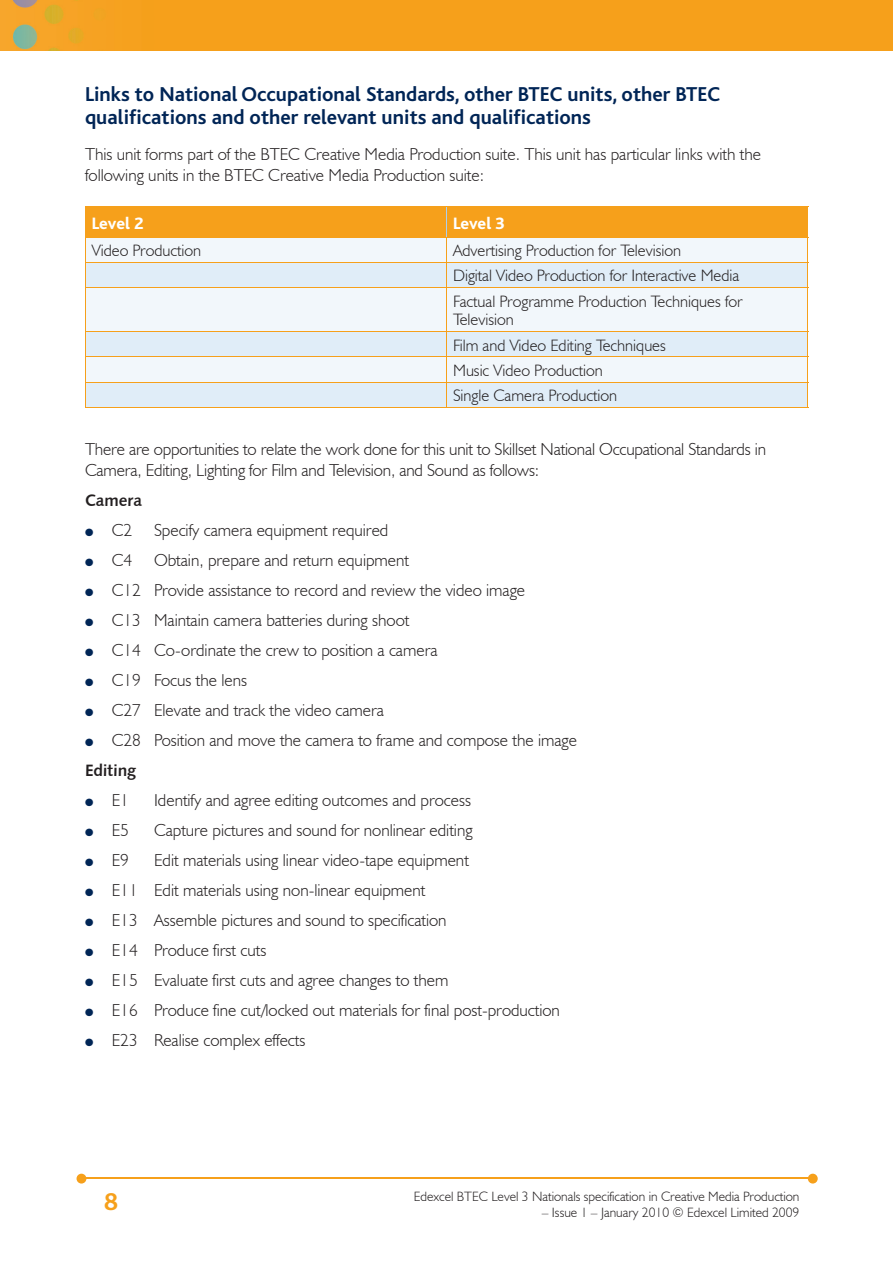
<style>
.page{position:relative;width:893px;height:1263px;background:#fff}
.page>*{position:absolute;margin:0;border:0;box-sizing:border-box;transform-origin:0 0}
.t1{font:700 25.5px "Bliss";color:#f6a01b}
.t2{font:700 21px/22.5px "Bliss";color:#002556}
.t3{font:300 17.25px/30px "Humanist 521 BT";color:#231f20}
.t4{font:800 17.25px "Bliss";letter-spacing:-.005em;color:#fff}
.t5{font:300 16.5px/25.3px "Humanist 521 BT";color:#231f20}
.t6{font:16.5px "Humanist 531 BT Bold A";color:#231f20}
.t7{font:300 13.5px "Humanist 521 BT";color:#231f20}
.t8{font:10.5px "Zapf Dingbats";color:#002556}
</style>
<div class="page">
<img style="left:0;top:0;width:893px;height:51px">
<hr style="left:82px;top:1178px;width:728px;height:1px;background:#f6a01b">
<svg style="left:808px;top:1174px;width:10px;height:9px"></svg>
<svg style="left:77px;top:1174px;width:9px;height:9px"></svg>
<svg style="left:86px;top:288px;width:721px;height:119px;fill:#f2f7fb"></svg>
<hr style="left:85px;top:206px;width:362px;height:1px;background:#f6a01b">
<hr style="left:447px;top:206px;width:361px;height:1px;background:#f6a01b">
<svg style="left:85px;top:207px;width:723px;height:80px"></svg>
<hr style="left:85px;top:262px;width:362px;height:1px;background:#f6a01b">
<hr style="left:447px;top:262px;width:361px;height:1px;background:#f6a01b">
<hr style="left:446px;top:288px;width:1px;height:43px;background:#f6a01b">
<hr style="left:85px;top:288px;width:1px;height:43px;background:#f6a01b">
<hr style="left:807px;top:288px;width:1px;height:43px;background:#f6a01b">
<hr style="left:85px;top:287px;width:362px;height:1px;background:#f6a01b">
<hr style="left:447px;top:287px;width:361px;height:1px;background:#f6a01b">
<hr style="left:85px;top:331px;width:362px;height:1px;background:#f6a01b">
<hr style="left:447px;top:331px;width:361px;height:1px;background:#f6a01b">
<hr style="left:85px;top:357px;width:362px;height:1px;background:#f6a01b">
<hr style="left:447px;top:357px;width:361px;height:1px;background:#f6a01b">
<svg style="left:446px;top:332px;width:1px;height:75px"></svg>
<hr style="left:85px;top:407px;width:362px;height:1px;background:#f6a01b">
<hr style="left:447px;top:407px;width:361px;height:1px;background:#f6a01b">
<svg style="left:85px;top:332px;width:1px;height:75px"></svg>
<svg style="left:807px;top:332px;width:1px;height:75px"></svg>
<hr style="left:85px;top:382px;width:362px;height:1px;background:#f6a01b">
<hr style="left:447px;top:382px;width:361px;height:1px;background:#f6a01b">
<p class="t2" style="left:85px;top:83px;width:637px">Links to National Occupational Standards, other BTEC units, other BTEC qualifications and other relevant units and qualifications</p>
<p class="t3" style="left:85px;top:143px;width:677px;line-height:21px">This unit forms part of the BTEC Creative Media Production suite. This unit has particular links with the following units in the BTEC Creative Media Production suite:</p>
<p class="t4" style="left:92px;top:214px;width:53px">Level 2</p>
<p class="t4" style="left:453px;top:214px;width:53px">Level 3</p>
<p class="t5" style="left:92px;top:237px;width:111px">Video Production</p>
<p class="t5" style="left:453px;top:237px;width:291px">Advertising Production for Television<br>Digital Video Production for Interactive Media<br>Factual Programme Production Techniques for</p>
<p class="t5" style="left:453px;top:307px;width:214px">Television<br>Film and Video Editing Techniques<br>Music Video Production<br>Single Camera Production</p>
<p class="t3" style="left:85px;top:438px;width:683px;line-height:21px">There are opportunities to relate the work done for this unit to Skillset National Occupational Standards in<br>Camera, Editing, Lighting for Film and Television, and Sound as follows:</p>
<p class="t6" style="left:85px;top:490px;width:59px">Camera</p>
<p class="t3" style="left:112px;top:514px;width:22px">C2</p>
<p class="t3" style="left:154px;top:514px;width:236px">Specify camera equipment required</p>
<p class="t3" style="left:112px;top:544px;width:22px">C4</p>
<p class="t8" style="left:85px;top:527px;width:10px">●</p>
<p class="t8" style="left:85px;top:557px;width:10px">●</p>
<p class="t8" style="left:85px;top:587px;width:10px">●</p>
<p class="t8" style="left:85px;top:617px;width:10px">●</p>
<p class="t8" style="left:85px;top:647px;width:10px">●</p>
<p class="t8" style="left:85px;top:677px;width:10px">●</p>
<p class="t8" style="left:85px;top:707px;width:10px">●</p>
<p class="t8" style="left:85px;top:737px;width:10px">●</p>
<p class="t3" style="left:112px;top:544px;width:467px;text-indent:42px">Obtain, prepare and return equipment<br>C12 Provide assistance to record and review the video image<br>C13 Maintain camera batteries during shoot<br>C14 Co-ordinate the crew to position a camera<br>C19 Focus the lens<br>C27 Elevate and track the video camera<br>C28 Position and move the camera to frame and compose the image</p>
<p class="t6" style="left:85px;top:760px;width:53px">Editing</p>
<p class="t3" style="left:112px;top:784px;width:19px">E1</p>
<p class="t3" style="left:154px;top:784px;width:319px">Identify and agree editing outcomes and process</p>
<p class="t3" style="left:112px;top:814px;width:19px">E5</p>
<p class="t3" style="left:154px;top:814px;width:320px">Capture pictures and sound for nonlinear editing</p>
<p class="t3" style="left:112px;top:844px;width:19px">E9</p>
<p class="t8" style="left:85px;top:797px;width:10px">●</p>
<p class="t8" style="left:85px;top:827px;width:10px">●</p>
<p class="t8" style="left:85px;top:857px;width:10px">●</p>
<p class="t8" style="left:85px;top:887px;width:10px">●</p>
<p class="t8" style="left:85px;top:917px;width:10px">●</p>
<p class="t8" style="left:85px;top:947px;width:10px">●</p>
<p class="t8" style="left:85px;top:977px;width:10px">●</p>
<p class="t8" style="left:85px;top:1007px;width:10px">●</p>
<p class="t8" style="left:85px;top:1037px;width:10px">●</p>
<p class="t3" style="left:112px;top:844px;width:450px;text-indent:42px">Edit materials using linear video-tape equipment<br>E11 Edit materials using non-linear equipment<br>E13 Assemble pictures and sound to specification<br>E14 Produce first cuts<br>E15 Evaluate first cuts and agree changes to them<br>E16 Produce fine cut/locked out materials for final post-production E23 Realise complex effects</p>
<h1 class="t1" style="left:104px;top:1189px;width:15px">8</h1>
<p class="t7" style="left:414px;top:1188px;width:387px">Edexcel BTEC Level 3 Nationals specification in Creative Media Production</p>
<p class="t7" style="left:542px;top:1204px;width:259px">– Issue 1 – January 2010 © Edexcel Limited 2009</p>
</div>
